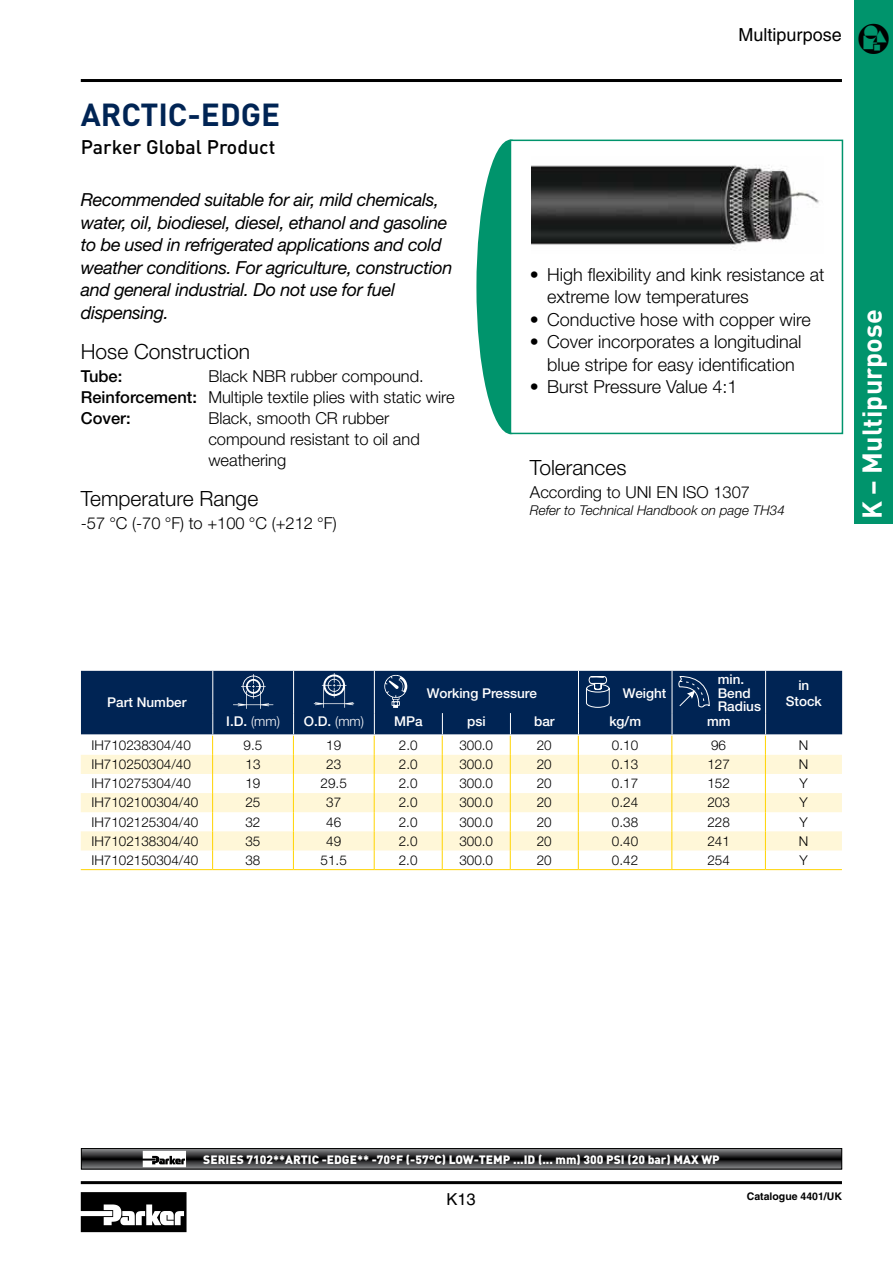
<style>
.page{position:relative;width:893px;height:1263px;background:#fff}
.page>*{position:absolute;margin:0;border:0;box-sizing:border-box;transform-origin:0 0}
.t1{font:700 31.5px "DIN";color:#002454}
.t2{font:700 27px "DIN";color:#fff}
.t3{font:300 21px "Helvetica Neue LT Std";color:#000}
.t4{font:500 19.5px "DIN";color:#000}
.t5{font:italic 18px/22.5px "Helvetica Neue LT Std";letter-spacing:-.02em;color:#000}
.t6{font:300 18px/22.5px "Helvetica Neue LT Std";color:#000}
.t7{font:18px "Helvetica";color:#000}
.t8{font:300 16.5px/21px "Helvetica Neue LT Std";color:#000}
.t9{font:500 16.5px "Helvetica Neue LT Std";color:#000}
.t10{font:16.5px "Helvetica";color:#000}
.t11{font:300 13.5px "Helvetica Neue LT Std";color:#000}
.t12{font:500 13.5px/13.5px "Helvetica Neue LT Std";color:#fff}
.t13{font:italic 300 13.5px "Helvetica Neue LT Std";color:#000}
.t14{font:900 12px "DIN";color:#fff}
.t15{font:700 10.5px "Helvetica";color:#000}
.s1{font-weight:500}
.s2{font-weight:300}
</style>
<div class="page">
<svg style="left:81px;top:755px;width:761px;height:95px;fill:#fff7d8"></svg>
<hr style="left:213px;top:869px;width:80px;height:1px;background:#ffd400">
<hr style="left:293px;top:869px;width:81px;height:1px;background:#ffd400">
<hr style="left:374px;top:869px;width:68px;height:1px;background:#ffd400">
<hr style="left:442px;top:869px;width:68px;height:1px;background:#ffd400">
<hr style="left:510px;top:869px;width:68px;height:1px;background:#ffd400">
<hr style="left:578px;top:869px;width:94px;height:1px;background:#ffd400">
<hr style="left:672px;top:869px;width:93px;height:1px;background:#ffd400">
<hr style="left:81px;top:869px;width:132px;height:1px;background:#ffd400">
<hr style="left:765px;top:869px;width:77px;height:1px;background:#ffd400">
<div style="left:855px;top:0;width:38px;height:523px;background:#00946c"></div>
<hr style="left:81px;top:79px;width:761px;height:3px;background:#000">
<hr style="left:81px;top:1181px;width:761px;height:3px;background:#000">
<svg style="left:81px;top:1192px;width:106px;height:40px"></svg>
<div style="left:476px;top:140px;width:69px;height:294px;background:#00946c;border-radius:50%"></div>
<div style="left:510px;top:140px;width:333px;height:294px;background:#fff;border:2px solid #00946c"></div>
<div style="left:81px;top:671px;width:761px;height:63px;background:#002454"></div>
<hr style="left:212px;top:671px;width:1px;height:42px;background:#fff">
<hr style="left:293px;top:671px;width:1px;height:42px;background:#fff">
<hr style="left:374px;top:671px;width:1px;height:42px;background:#fff">
<hr style="left:578px;top:671px;width:1px;height:42px;background:#fff">
<svg style="left:212px;top:713px;width:1px;height:156px"></svg>
<svg style="left:293px;top:713px;width:1px;height:156px"></svg>
<svg style="left:374px;top:713px;width:1px;height:156px"></svg>
<svg style="left:442px;top:713px;width:1px;height:156px"></svg>
<svg style="left:510px;top:713px;width:1px;height:156px"></svg>
<svg style="left:578px;top:713px;width:1px;height:156px"></svg>
<hr style="left:672px;top:671px;width:1px;height:42px;background:#fff">
<hr style="left:765px;top:671px;width:1px;height:42px;background:#fff">
<svg style="left:765px;top:713px;width:1px;height:156px"></svg>
<svg style="left:233px;top:674px;width:40px;height:35px"></svg>
<svg style="left:314px;top:673px;width:40px;height:35px"></svg>
<svg style="left:384px;top:675px;width:23px;height:33px"></svg>
<svg style="left:586px;top:676px;width:24px;height:32px"></svg>
<svg style="left:671px;top:675px;width:39px;height:194px"></svg>
<img style="left:531px;top:165px;width:288px;height:85px">
<svg style="left:83px;top:1150px;width:757px;height:17px;background:#3d3e3f"></svg>
<div style="left:81px;top:1148px;width:761px;height:21px;border:1px solid #000"></div>
<svg style="left:143px;top:1151px;width:43px;height:16px"></svg>
<h1 class="t1" style="left:81px;top:94px;width:201px">ARCTIC-EDGE</h1>
<h3 class="t4" style="left:81px;top:134px;width:196px">Parker Global Product</h3>
<p class="t5" style="left:81px;top:188px;width:373px">Recommended suitable for air, mild chemicals, water, oil, biodiesel, diesel, ethanol and gasoline to be used in refrigerated applications and cold weather conditions. For agriculture, construction and general industrial. Do not use for fuel dispensing.</p>
<h3 class="t3" style="left:81px;top:339px;width:171px">Hose construction</h3>
<p class="t9" style="left:81px;top:366px;width:43px">Tube:</p>
<p class="t8" style="left:81px;top:365px;width:375px;text-indent:128px">Black NBR rubber compound.<br><span class="s1">Reinforcement:</span> Multiple textile plies with static wire<br><span class="s1">Cover:</span></p>
<p class="t8" style="left:208px;top:407px;width:213px">Black, smooth CR rubber compound resistant to oil and weathering</p>
<h3 class="t3" style="left:81px;top:486px;width:179px">Temperature Range</h3>
<p class="t8" style="left:81px;top:513px;width:257px">-57 °C (-70 °F) to +100 °C (+212 °F)</p>
<h3 class="t7" style="left:738px;top:25px;width:105px">Multipurpose</h3>
<h3 class="t6" style="left:547px;top:263px;width:279px;text-indent:-17px">• High flexibility and kink resistance at extreme low temperatures</h3>
<h3 class="t6" style="left:530px;top:308px;width:282px">• Conductive hose with copper wire</h3>
<h3 class="t6" style="left:530px;top:330px;width:273px;text-align:center">• Cover incorporates a longitudinal blue stripe for easy identification</h3>
<h3 class="t6" style="left:530px;top:375px;width:209px">• Burst Pressure Value 4:1</h3>
<h3 class="t3" style="left:530px;top:455px;width:98px">Tolerances</h3>
<p class="t8" style="left:530px;top:481px;width:222px">According to UNI EN ISO 1307</p>
<p class="t13" style="left:530px;top:502px;width:256px">Refer to Technical Handbook on page TH34</p>
<h2 class="t2" style="left:854px;top:519px;width:211px;rotate:-90deg">K – Multipurpose</h2>
<p class="t12" style="left:107px;top:696px;width:81px">Part Number</p>
<p class="t12" style="left:427px;top:686px;width:112px">Working Pressure</p>
<p class="t12" style="left:623px;top:686px;width:45px">Weight</p>
<p class="t12" style="left:718px;top:673px;width:45px">min.<br>Bend<br>Radius</p>
<p class="t12" style="left:786px;top:676px;width:38px;line-height:16.5px;text-align:center">in<br>Stock</p>
<p class="t12" style="left:226px;top:715px;width:55px">I.D. <span class="s2">(mm)</span></p>
<p class="t12" style="left:304px;top:715px;width:62px">O.D. <span class="s2">(mm)</span></p>
<p class="t12" style="left:394px;top:715px;width:30px">MPa</p>
<p class="t12" style="left:467px;top:715px;width:20px">psi</p>
<p class="t12" style="left:534px;top:715px;width:22px">bar</p>
<p class="t12" style="left:609px;top:715px;width:33px">kg/m</p>
<p class="t12" style="left:707px;top:715px;width:25px">mm</p>
<p class="t11" style="left:91px;top:737px;width:101px">IH710238304/40</p>
<p class="t11" style="left:244px;top:737px;width:20px">9.5</p>
<p class="t11" style="left:326px;top:737px;width:17px">19</p>
<p class="t11" style="left:399px;top:737px;width:20px">2.0</p>
<p class="t11" style="left:459px;top:737px;width:35px">300.0</p>
<p class="t11" style="left:537px;top:737px;width:17px">20</p>
<p class="t11" style="left:612px;top:737px;width:28px">0.10</p>
<p class="t11" style="left:711px;top:737px;width:17px">96</p>
<p class="t11" style="left:799px;top:737px;width:11px">N</p>
<p class="t11" style="left:91px;top:756px;width:101px">IH710250304/40</p>
<p class="t11" style="left:245px;top:756px;width:17px">13</p>
<p class="t11" style="left:326px;top:756px;width:17px">23</p>
<p class="t11" style="left:399px;top:756px;width:20px">2.0</p>
<p class="t11" style="left:459px;top:756px;width:35px">300.0</p>
<p class="t11" style="left:537px;top:756px;width:17px">20</p>
<p class="t11" style="left:612px;top:756px;width:28px">0.13</p>
<p class="t11" style="left:707px;top:756px;width:24px">127</p>
<p class="t11" style="left:799px;top:756px;width:11px">N</p>
<p class="t11" style="left:91px;top:775px;width:101px">IH710275304/40</p>
<p class="t11" style="left:245px;top:775px;width:17px">19</p>
<p class="t11" style="left:321px;top:775px;width:28px">29.5</p>
<p class="t11" style="left:399px;top:775px;width:20px">2.0</p>
<p class="t11" style="left:459px;top:775px;width:35px">300.0</p>
<p class="t11" style="left:537px;top:775px;width:17px">20</p>
<p class="t11" style="left:612px;top:775px;width:28px">0.17</p>
<p class="t11" style="left:707px;top:775px;width:24px">152</p>
<p class="t11" style="left:799px;top:775px;width:10px">Y</p>
<p class="t11" style="left:91px;top:794px;width:109px">IH7102100304/40</p>
<p class="t11" style="left:245px;top:794px;width:17px">25</p>
<p class="t11" style="left:326px;top:794px;width:17px">37</p>
<p class="t11" style="left:399px;top:794px;width:20px">2.0</p>
<p class="t11" style="left:459px;top:794px;width:35px">300.0</p>
<p class="t11" style="left:537px;top:794px;width:17px">20</p>
<p class="t11" style="left:612px;top:794px;width:28px">0.24</p>
<p class="t11" style="left:707px;top:794px;width:24px">203</p>
<p class="t11" style="left:799px;top:794px;width:10px">Y</p>
<p class="t11" style="left:91px;top:813px;width:109px">IH7102125304/40</p>
<p class="t11" style="left:245px;top:813px;width:17px">32</p>
<p class="t11" style="left:326px;top:813px;width:17px">46</p>
<p class="t11" style="left:399px;top:813px;width:20px">2.0</p>
<p class="t11" style="left:459px;top:813px;width:35px">300.0</p>
<p class="t11" style="left:537px;top:813px;width:17px">20</p>
<p class="t11" style="left:612px;top:813px;width:28px">0.38</p>
<p class="t11" style="left:707px;top:813px;width:24px">228</p>
<p class="t11" style="left:799px;top:813px;width:10px">Y</p>
<p class="t11" style="left:91px;top:833px;width:109px">IH7102138304/40</p>
<p class="t11" style="left:245px;top:833px;width:17px">35</p>
<p class="t11" style="left:326px;top:833px;width:17px">49</p>
<p class="t11" style="left:399px;top:833px;width:20px">2.0</p>
<p class="t11" style="left:459px;top:833px;width:35px">300.0</p>
<p class="t11" style="left:537px;top:833px;width:17px">20</p>
<p class="t11" style="left:612px;top:833px;width:28px">0.40</p>
<p class="t11" style="left:707px;top:833px;width:24px">241</p>
<p class="t11" style="left:799px;top:833px;width:11px">N</p>
<p class="t11" style="left:91px;top:852px;width:109px">IH7102150304/40</p>
<p class="t11" style="left:245px;top:852px;width:17px">38</p>
<p class="t11" style="left:321px;top:852px;width:28px">51.5</p>
<p class="t11" style="left:399px;top:852px;width:20px">2.0</p>
<p class="t11" style="left:459px;top:852px;width:35px">300.0</p>
<p class="t11" style="left:537px;top:852px;width:17px">20</p>
<p class="t11" style="left:612px;top:852px;width:28px">0.42</p>
<p class="t11" style="left:707px;top:852px;width:24px">254</p>
<p class="t11" style="left:799px;top:852px;width:10px">Y</p>
<p class="t14" style="left:203px;top:1151px;width:518px">SERIES 7102**ARTIC -EDGE** -70°F (-57°C) LOW-TEMP ...ID (... mm) 300 PSI (20 bar) MAX WP</p>
<p class="t10" style="left:446px;top:1189px;width:31px">K13</p>
<p class="t15" style="left:747px;top:1190px;width:97px">Catalogue 4401/UK</p>
</div>
